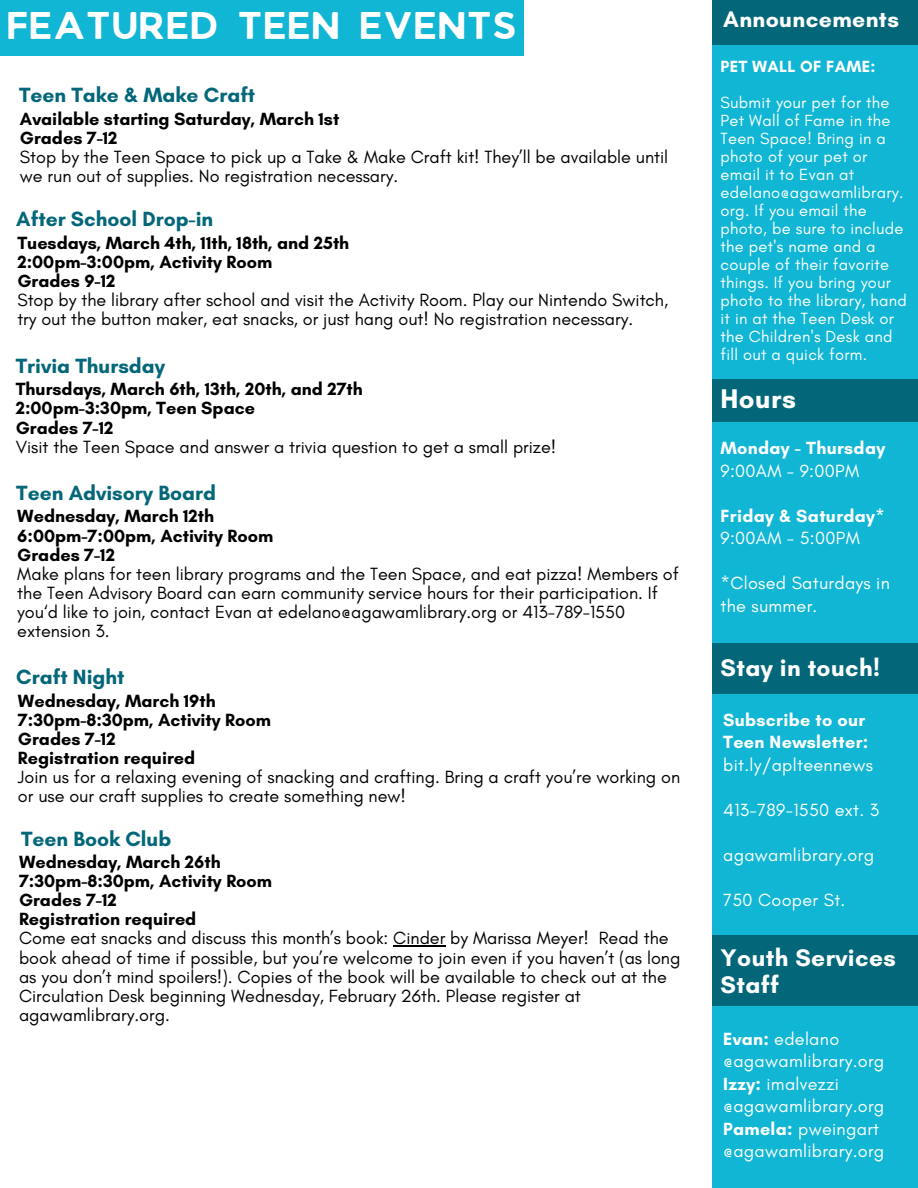
<style>
.page{position:relative;width:918px;height:1188px;background:#10b6d4}
.page>*{position:absolute;margin:0;border:0;box-sizing:border-box;transform-origin:0 0}
.t1{font:36.45px "JA Jaya Giri Sans";letter-spacing:.015em;color:#fff}
.t2{font:700 27.45px "Glacial Indifference";letter-spacing:.015em;color:#fff}
.t3{font:700 24.45px/27px "Glacial Indifference";letter-spacing:.015em;color:#fff}
.t4{font:700 22.95px "Glacial Indifference";letter-spacing:.015em;color:#fff}
.t5{font:700 21px "Glacial Indifference";color:#036779}
.t6{font:18px/19.2px "Glacial Indifference";color:#000}
.t7{font:700 18px "Glacial Indifference";color:#000}
.t8{font:18px/22.5px "Glacial Indifference";letter-spacing:.015em;color:#fff}
.t9{font:700 18px/22.5px "Glacial Indifference";letter-spacing:.015em;color:#fff}
.t10{font:16.5px/18px "Glacial Indifference";letter-spacing:.015em;color:#fff}
.t11{font:700 16.5px "Glacial Indifference";letter-spacing:.015em;color:#fff}
.s1{font-weight:700}
</style>
<div class="page">
<div style="left:0;top:57px;width:918px;height:1131px;background:#fff"></div>
<div style="left:525px;top:0;width:393px;height:78px;background:#fff"></div>
<div style="left:712px;top:0;width:206px;height:1188px;background:#10b6d4"></div>
<div style="left:712px;top:380px;width:206px;height:42px;background:#036779"></div>
<div style="left:712px;top:643px;width:206px;height:51px;background:#036779"></div>
<div style="left:712px;top:0;width:206px;height:45px;background:#036779"></div>
<div style="left:712px;top:935px;width:206px;height:71px;background:#036779"></div>
<hr style="left:393px;top:946px;width:52px;height:1px;background:#000">
<h5 class="t1" style="left:8px;top:10px;width:512px">FEATURED TEEN EVENTS</h5>
<p class="t5" style="left:19px;top:82px;width:238px">Teen Take &amp; Make Craft</p>
<h1 class="t7" style="left:20px;top:108px;width:321px">Available starting Saturday, March 1st</h1>
<h4 class="t7" style="left:20px;top:127px;width:99px">Grades 7-12</h4>
<p class="t6" style="left:20px;top:147px;width:650px">Stop by the Teen Space to pick up a Take &amp; Make Craft kit! They’ll be available until we run out of supplies. No registration necessary.</p>
<p class="t5" style="left:16px;top:206px;width:199px">After School Drop-in</p>
<p class="t7" style="left:17px;top:231px;width:333px">Tuesdays, March 4th, 11th, 18th, and 25th</p>
<p class="t7" style="left:17px;top:251px;width:256px">2:00pm-3:00pm, Activity Room</p>
<p class="t7" style="left:17px;top:270px;width:100px">Grades 9-12</p>
<p class="t6" style="left:17px;top:290px;width:652px">Stop by the library after school and visit the Activity Room. Play our Nintendo Switch, try out the button maker, eat snacks, or just hang out! No registration necessary.</p>
<p class="t5" style="left:16px;top:353px;width:151px">Trivia Thursday</p>
<h4 class="t7" style="left:16px;top:378px;width:349px">Thursdays, March 6th, 13th, 20th, and 27th</h4>
<p class="t7" style="left:16px;top:397px;width:241px">2:00pm-3:30pm, Teen Space</p>
<p class="t7" style="left:16px;top:417px;width:99px">Grades 7-12</p>
<p class="t6" style="left:16px;top:437px;width:542px">Visit the Teen Space and answer a trivia question to get a small prize!</p>
<p class="t5" style="left:16px;top:480px;width:201px">Teen Advisory Board</p>
<h4 class="t7" style="left:17px;top:505px;width:198px">Wednesday, March 12th</h4>
<p class="t7" style="left:17px;top:524px;width:258px">6:00pm-7:00pm, Activity Room</p>
<p class="t7" style="left:17px;top:544px;width:99px">Grades 7-12</p>
<p class="t6" style="left:17px;top:564px;width:663px">Make plans for teen library programs and the Teen Space, and eat pizza! Members of the Teen Advisory Board can earn community service hours for their participation. If you‘d like to join, contact Evan at edelano@agawamlibrary.org or 413-789-1550 extension 3.</p>
<p class="t5" style="left:16px;top:664px;width:110px">Craft Night</p>
<h4 class="t7" style="left:18px;top:690px;width:199px">Wednesday, March 19th</h4>
<p class="t7" style="left:18px;top:709px;width:255px">7:30pm-8:30pm, Activity Room</p>
<p class="t7" style="left:18px;top:728px;width:99px">Grades 7-12</p>
<p class="t7" style="left:18px;top:747px;width:179px">Registration required</p>
<p class="t6" style="left:18px;top:767px;width:664px">Join us for a relaxing evening of snacking and crafting. Bring a craft you’re working on or use our craft supplies to create something new!</p>
<p class="t5" style="left:21px;top:826px;width:152px">Teen Book Club</p>
<p class="t7" style="left:19px;top:851px;width:203px">Wednesday, March 26th</p>
<h4 class="t7" style="left:19px;top:870px;width:255px">7:30pm-8:30pm, Activity Room</h4>
<p class="t7" style="left:19px;top:889px;width:99px">Grades 7-12</p>
<p class="t7" style="left:19px;top:908px;width:179px">Registration required</p>
<p class="t6" style="left:19px;top:929px;width:663px">Come eat snacks and discuss this month’s book: Cinder by Marissa Meyer! Read the book ahead of time if possible, but you’re welcome to join even if you haven’t (as long as you don’t mind spoilers!). Copies of the book will be available to check out at the Circulation Desk beginning Wednesday, February 26th. Please register at agawamlibrary.org.</p>
<p class="t4" style="left:723px;top:5px;width:177px">Announcements</p>
<p class="t11" style="left:721px;top:56px;width:157px">PET WALL OF FAME:</p>
<p class="t10" style="left:721px;top:93px;width:188px">Submit your pet for the<br>Pet Wall of Fame in the<br>Teen Space! Bring in a photo of your pet or email it to Evan at edelano@agawamlibrary. org. If you email the photo, be sure to include the pet's name and a couple of their favorite things. If you bring your photo to the library, hand it in at the Teen Desk or the Children's Desk and fill out a quick form.</p>
<p class="t2" style="left:721px;top:382px;width:77px">Hours</p>
<h2 class="t9" style="left:721px;top:437px;width:166px">Monday - Thursday</h2>
<p class="t8" style="left:721px;top:459px;width:140px">9:00AM - 9:00PM</p>
<p class="t9" style="left:721px;top:504px;width:166px">Friday &amp; Saturday*</p>
<p class="t8" style="left:721px;top:527px;width:141px">9:00AM - 5:00PM</p>
<p class="t8" style="left:721px;top:572px;width:171px">*Closed Saturdays in the summer.</p>
<p class="t3" style="left:721px;top:654px;width:161px">Stay in touch!</p>
<p class="t9" style="left:723px;top:708px;width:147px">Subscribe to our<br>Teen Newsletter:</p>
<p class="t8" style="left:723px;top:753px;width:152px">bit.ly/aplteennews</p>
<h3 class="t8" style="left:723px;top:798px;width:157px">413-789-1550 ext. 3</h3>
<p class="t8" style="left:723px;top:843px;width:152px">agawamlibrary.org</p>
<p class="t8" style="left:723px;top:888px;width:124px">750 Cooper St.</p>
<h3 class="t3" style="left:721px;top:944px;width:177px">Youth Services<br>Staff</h3>
<p class="t8" style="left:723px;top:1027px;width:118px"><span class="s1">Evan:</span> edelano</p>
<p class="t8" style="left:723px;top:1050px;width:163px">@agawamlibrary.org</p>
<p class="t8" style="left:723px;top:1072px;width:117px"><span class="s1">Izzy:</span> imalvezzi</p>
<p class="t8" style="left:723px;top:1095px;width:163px">@agawamlibrary.org</p>
<h3 class="t8" style="left:723px;top:1117px;width:158px"><span class="s1">Pamela:</span> pweingart</h3>
<p class="t8" style="left:723px;top:1140px;width:163px">@agawamlibrary.org</p>
</div>
